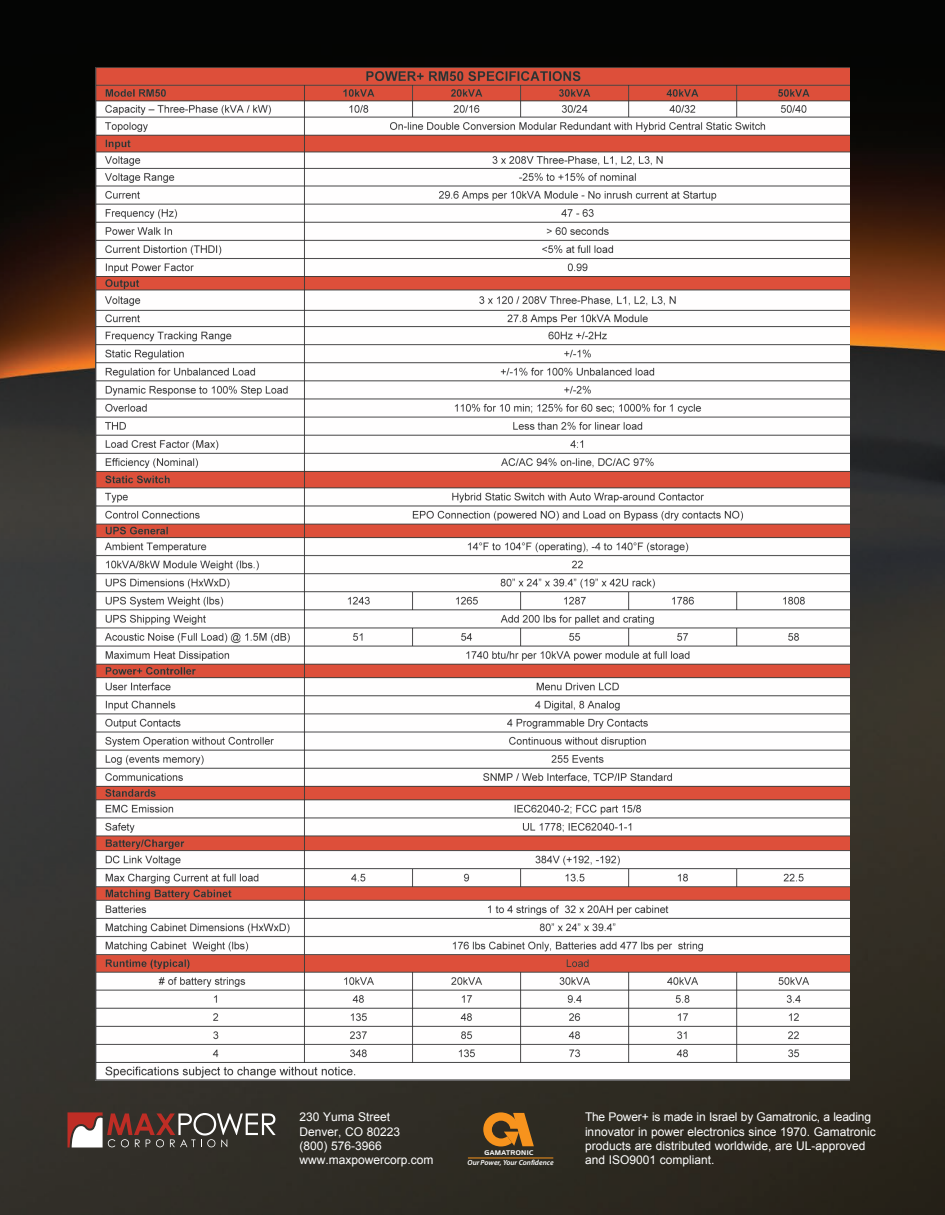
<style>
.page{position:relative;width:945px;height:1215px;background:#fff}
.page>*{position:absolute;margin:0;border:0;box-sizing:border-box;transform-origin:0 0}
.t1{font:12px/14.4px "Arial";color:#fff}
.t2{font:italic 600 7.5px "Myriad Pro";color:#fff}
.t3{font:6.6px "Handel Gothic BT";letter-spacing:.06em;color:#fff}
</style>
<div class="page">
<img style="left:0;top:0;width:945px;height:1215px">
<svg style="left:68px;top:1112px;width:208px;height:36px;background:#6e5651"></svg>
<svg style="left:483px;top:1112px;width:51px;height:34px;background:#a7691f"></svg>
<hr style="left:468px;top:1158px;width:85px;height:1px;background:#f7931d">
<img style="left:95px;top:68px;width:755px;height:1013px">
<p class="t1" style="left:300px;top:1110px;width:136px">230 Yuma Street<br>Denver, CO 80223<br>(800) 576-3966 www.maxpowercorp.com</p>
<p class="t3" style="left:484px;top:1148px;width:51px">GAMATRONIC</p>
<p class="t2" style="left:467px;top:1158px;width:88px">Our Power, Your Confidence</p>
<p class="t1" style="left:585px;top:1110px;width:292px">The Power+ is made in Israel by Gamatronic, a leading innovator in power electronics since 1970. Gamatronic products are distributed worldwide, are UL-approved and ISO9001 compliant.</p>
</div>
